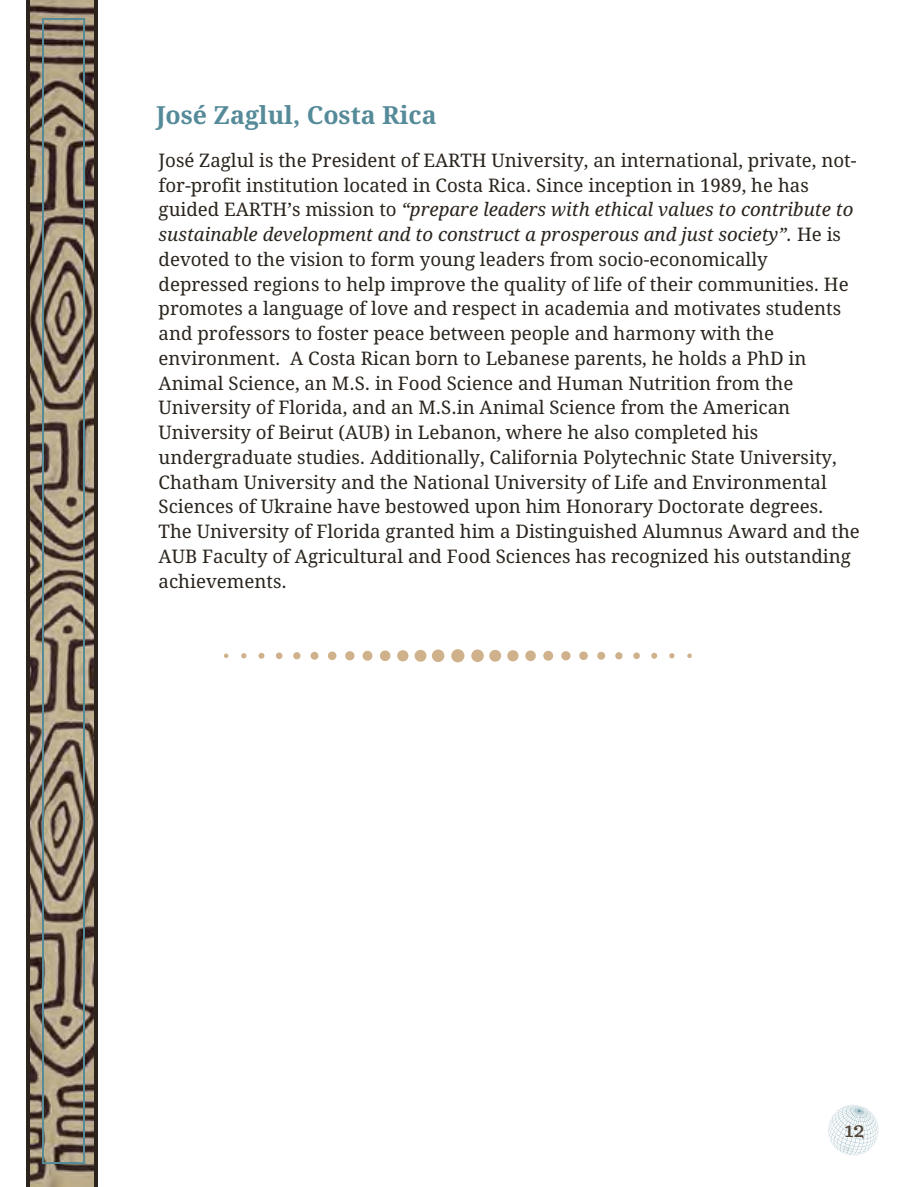
<style>
.page{position:relative;width:918px;height:1187px;background:#fff}
.page>*{position:absolute;margin:0;border:0;box-sizing:border-box;transform-origin:0 0}
.t1{font:700 24.9px "Droid Serif";color:#558b99}
.t2{font:21.75px "Trocchi";color:#524637}
.t3{font:18.75px/24.8px "Droid Serif";color:#2a241d}
.s1{font-style:italic}
</style>
<div class="page">
<div style="left:26px;top:0;width:72px;height:1186px;background:#2a241d"></div>
<img style="left:30px;top:0;width:63px;height:1186px">
<hr style="left:83px;top:24px;width:2px;height:1133px;background:#558b99">
<svg style="left:77px;top:18px;width:8px;height:7px"></svg>
<hr style="left:50px;top:18px;width:27px;height:2px;background:#558b99">
<svg style="left:42px;top:18px;width:9px;height:7px"></svg>
<hr style="left:42px;top:24px;width:2px;height:1133px;background:#558b99">
<svg style="left:30px;top:1098px;width:59px;height:66px"></svg>
<svg style="left:828px;top:1104px;width:51px;height:52px"></svg>
<div style="left:451px;top:649px;width:13px;height:13px;background:#cfb18b;border-radius:50%"></div>
<div style="left:471px;top:649px;width:13px;height:13px;background:#cfb18b;border-radius:50%"></div>
<div style="left:489px;top:650px;width:12px;height:11px;background:#cfb18b;border-radius:50%"></div>
<svg style="left:507px;top:650px;width:12px;height:11px"></svg>
<svg style="left:525px;top:650px;width:11px;height:11px"></svg>
<div style="left:543px;top:651px;width:10px;height:9px;background:#cfb18b;border-radius:50%"></div>
<div style="left:561px;top:651px;width:10px;height:9px;background:#cfb18b;border-radius:50%"></div>
<svg style="left:579px;top:651px;width:9px;height:9px"></svg>
<svg style="left:597px;top:652px;width:8px;height:7px"></svg>
<svg style="left:615px;top:652px;width:8px;height:7px"></svg>
<div style="left:633px;top:652px;width:7px;height:7px;background:#cfb18b;border-radius:50%"></div>
<svg style="left:651px;top:653px;width:6px;height:5px"></svg>
<svg style="left:669px;top:653px;width:6px;height:5px"></svg>
<svg style="left:687px;top:653px;width:5px;height:5px"></svg>
<div style="left:432px;top:649px;width:12px;height:13px;background:#cfb18b;border-radius:50%"></div>
<div style="left:415px;top:650px;width:11px;height:11px;background:#cfb18b;border-radius:50%"></div>
<svg style="left:397px;top:650px;width:11px;height:11px"></svg>
<div style="left:380px;top:650px;width:10px;height:11px;background:#cfb18b;border-radius:50%"></div>
<div style="left:363px;top:651px;width:9px;height:9px;background:#cfb18b;border-radius:50%"></div>
<svg style="left:345px;top:651px;width:9px;height:9px"></svg>
<div style="left:328px;top:651px;width:8px;height:9px;background:#cfb18b;border-radius:50%"></div>
<div style="left:311px;top:652px;width:7px;height:7px;background:#cfb18b;border-radius:50%"></div>
<svg style="left:293px;top:652px;width:7px;height:7px"></svg>
<div style="left:276px;top:652px;width:6px;height:7px;background:#cfb18b;border-radius:50%"></div>
<svg style="left:259px;top:653px;width:5px;height:5px"></svg>
<svg style="left:241px;top:653px;width:5px;height:5px"></svg>
<svg style="left:224px;top:653px;width:4px;height:5px"></svg>
<h1 class="t1" style="left:156px;top:101px;width:282px">José Zaglul, Costa Rica</h1>
<p class="t3" style="left:159px;top:148px;width:703px">José Zaglul is the President of EARTH University, an international, private, not&shy;for-profit institution located in Costa Rica. Since inception in 1989, he has guided EARTH’s mission to <span class="s1">“prepare leaders with ethical values to contribute to sustainable development and to construct a prosperous and just society”.</span> He is devoted to the vision to form young leaders from socio-economically depressed regions to help improve the quality of life of their communities. He promotes a language of love and respect in academia and motivates students and professors to foster peace between people and harmony with the environment. A Costa Rican born to Lebanese parents, he holds a PhD in Animal Science, an M.S. in Food Science and Human Nutrition from the University of Florida, and an M.S.in Animal Science from the American University of Beirut (AUB) in Lebanon, where he also completed his undergraduate studies. Additionally, California Polytechnic State University, Chatham University and the National University of Life and Environmental Sciences of Ukraine have bestowed upon him Honorary Doctorate degrees.<br>The University of Florida granted him a Distinguished Alumnus Award and the AUB Faculty of Agricultural and Food Sciences has recognized his outstanding achievements.</p>
<p class="t2" style="left:844px;top:1115px;width:21px">12</p>
</div>
